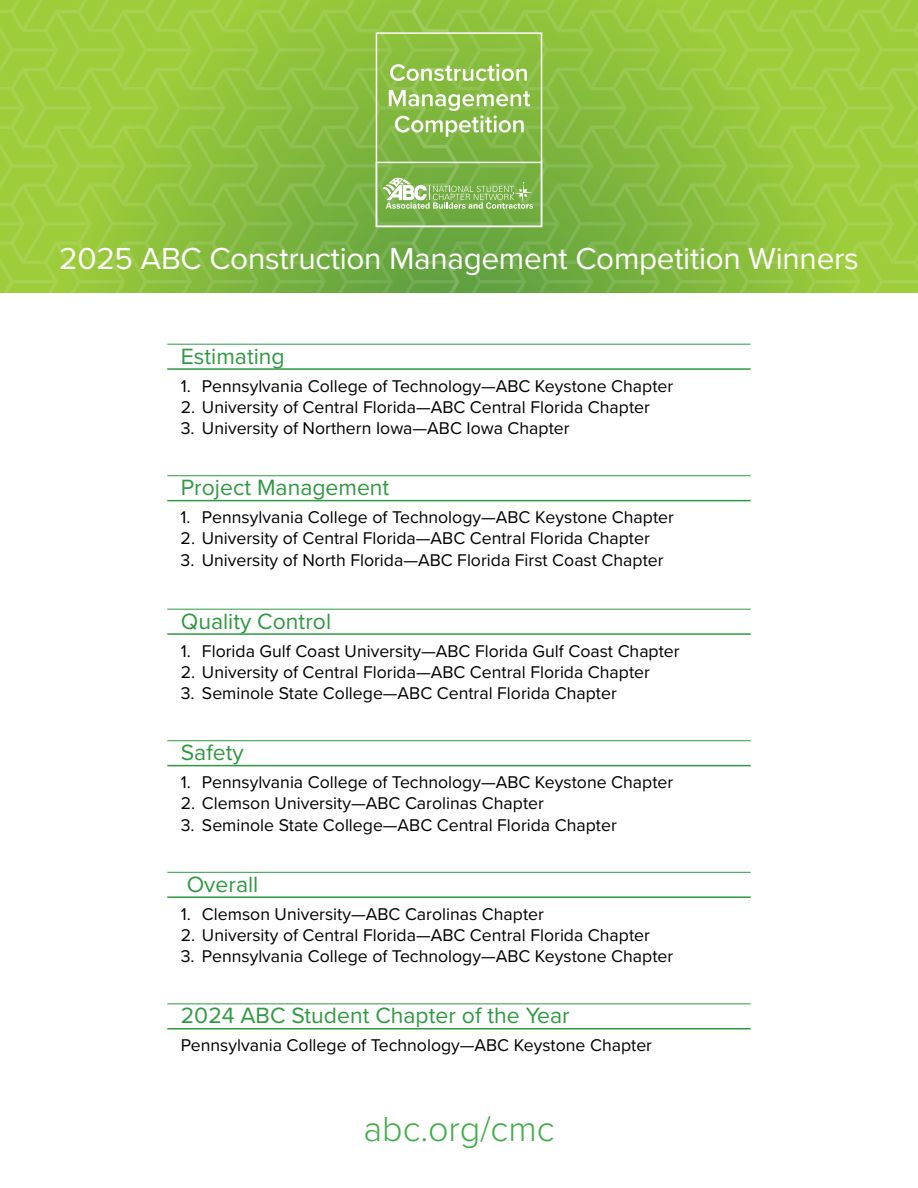
<style>
.page{position:relative;width:918px;height:1188px;background:#fff}
.page>*{position:absolute;margin:0;border:0;box-sizing:border-box;transform-origin:0 0}
.t1{font:300 36px "Proxima Nova";color:#41ad49}
.t2{font:31.5px "Proxima Nova";letter-spacing:-.01em;color:#fff}
.t3{font:22.95px "Proxima Nova";color:#2f9941}
.t4{font:17.7px "Proxima Nova";color:#000}
</style>
<div class="page">
<svg style="left:0;top:0;width:411px;height:293px;background:#91c33f"></svg>
<svg style="left:411px;top:0;width:507px;height:293px;background:#8ec140"></svg>
<div style="left:376px;top:32px;width:166px;height:195px;border:2px solid #fff"></div>
<div style="left:376px;top:162px;width:166px;height:65px;border:2px solid #fff"></div>
<svg style="left:382px;top:177px;width:151px;height:32px;background:#96c270"></svg>
<svg style="left:390px;top:64px;width:137px;height:17px"></svg>
<svg style="left:389px;top:90px;width:141px;height:47px"></svg>
<hr style="left:167px;top:344px;width:584px;height:1px;background:#2f9941">
<hr style="left:167px;top:368px;width:584px;height:2px;background:#2f9941">
<hr style="left:167px;top:475px;width:584px;height:1px;background:#2f9941">
<hr style="left:167px;top:500px;width:584px;height:1px;background:#2f9941">
<hr style="left:167px;top:609px;width:584px;height:1px;background:#2f9941">
<hr style="left:167px;top:633px;width:584px;height:2px;background:#2f9941">
<hr style="left:167px;top:740px;width:584px;height:1px;background:#2f9941">
<hr style="left:167px;top:765px;width:584px;height:1px;background:#2f9941">
<hr style="left:167px;top:872px;width:584px;height:1px;background:#2f9941">
<hr style="left:167px;top:896px;width:584px;height:2px;background:#2f9941">
<hr style="left:167px;top:1003px;width:584px;height:1px;background:#2f9941">
<hr style="left:167px;top:1028px;width:584px;height:2px;background:#2f9941">
<h2 class="t2" style="left:59px;top:235px;width:801px">2025 ABC Construction Management Competition Winners</h2>
<p class="t3" style="left:181px;top:339px;width:105px">Estimating</p>
<p class="t4" style="left:181px;top:373px;width:494px">1. Pennsylvania College of Technology—ABC Keystone Chapter</p>
<p class="t4" style="left:181px;top:394px;width:471px">2. University of Central Florida—ABC Central Florida Chapter</p>
<p class="t4" style="left:181px;top:415px;width:390px">3. University of Northern Iowa—ABC Iowa Chapter</p>
<p class="t3" style="left:181px;top:471px;width:210px">Project Management</p>
<p class="t4" style="left:181px;top:504px;width:495px">1. Pennsylvania College of Technology—ABC Keystone Chapter</p>
<p class="t4" style="left:181px;top:525px;width:471px">2. University of Central Florida—ABC Central Florida Chapter</p>
<p class="t4" style="left:181px;top:547px;width:484px">3. University of North Florida—ABC Florida First Coast Chapter</p>
<p class="t3" style="left:181px;top:604px;width:152px">Quality Control</p>
<p class="t4" style="left:181px;top:638px;width:500px">1. Florida Gulf Coast University—ABC Florida Gulf Coast Chapter</p>
<p class="t4" style="left:181px;top:659px;width:471px">2. University of Central Florida—ABC Central Florida Chapter</p>
<p class="t4" style="left:181px;top:680px;width:438px">3. Seminole State College—ABC Central Florida Chapter</p>
<p class="t3" style="left:181px;top:736px;width:64px">Safety</p>
<p class="t4" style="left:181px;top:769px;width:494px">1. Pennsylvania College of Technology—ABC Keystone Chapter</p>
<p class="t4" style="left:181px;top:790px;width:365px">2. Clemson University—ABC Carolinas Chapter</p>
<p class="t4" style="left:181px;top:811px;width:438px">3. Seminole State College—ABC Central Florida Chapter</p>
<p class="t3" style="left:187px;top:867px;width:73px">Overall</p>
<p class="t4" style="left:181px;top:901px;width:365px">1. Clemson University—ABC Carolinas Chapter</p>
<p class="t4" style="left:181px;top:922px;width:471px">2. University of Central Florida—ABC Central Florida Chapter</p>
<p class="t4" style="left:181px;top:943px;width:494px">3. Pennsylvania College of Technology—ABC Keystone Chapter</p>
<p class="t3" style="left:181px;top:999px;width:390px">2024 ABC Student Chapter of the Year</p>
<p class="t4" style="left:181px;top:1032px;width:473px">Pennsylvania College of Technology—ABC Keystone Chapter</p>
<h1 class="t1" style="left:363px;top:1102px;width:193px">abc.org/cmc</h1>
</div>
